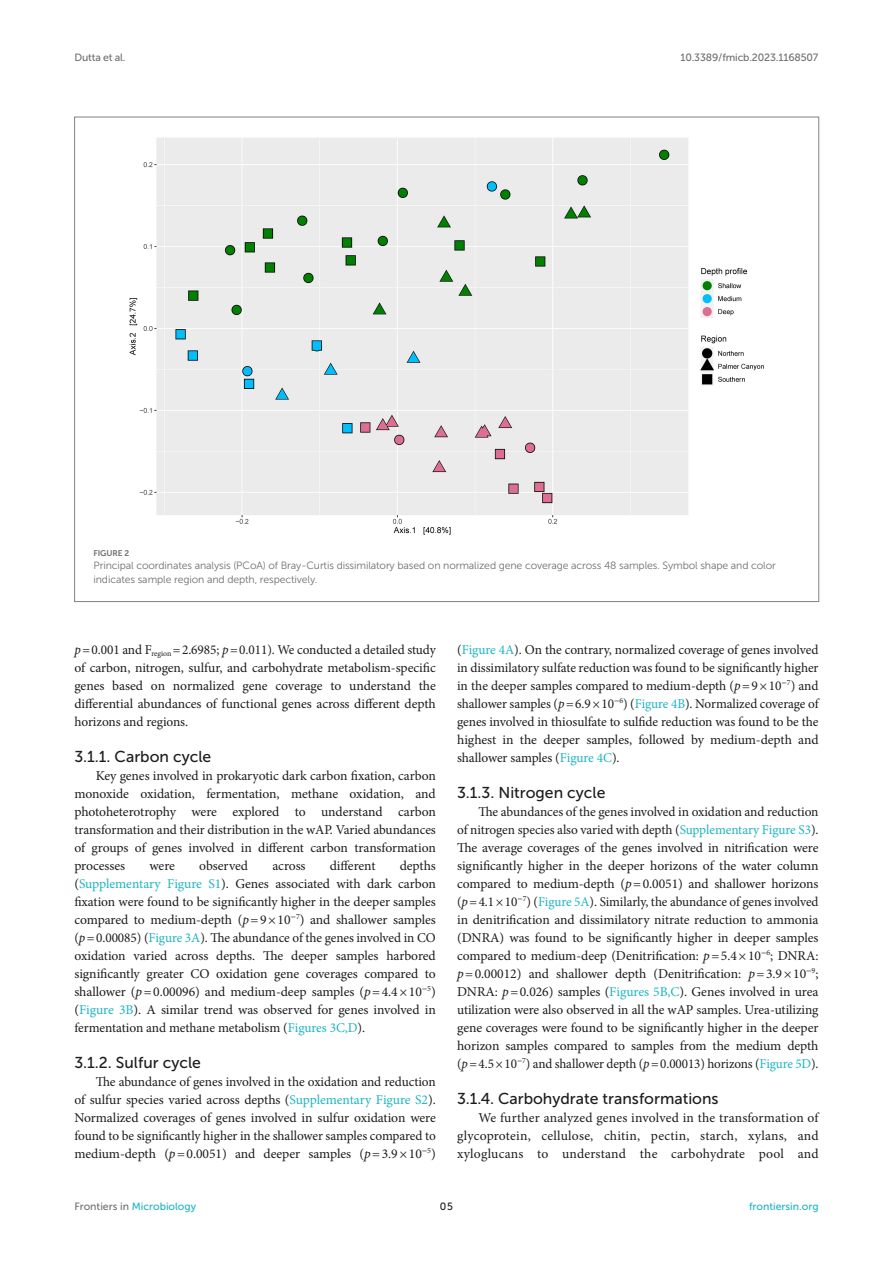
<style>
.page{position:relative;width:893px;height:1263px;background:#fff}
.page>*{position:absolute;margin:0;border:0;box-sizing:border-box;transform-origin:0 0}
.HEAD_3{font:15.75px "Museo Sans 500";color:#1b1c1b}
.TEXT_FLUSH{font:13.5px/18px "Minion Pro";letter-spacing:-.005em;color:#1b1c1b;text-align:justify}
.FIG_LEG{font:10.5px/13.5px "Museo Sans 300";letter-spacing:-.01em;color:#706f70}
.t1{font:10.5px "Museo Sans 500";color:#1db5c3}
.t2{font:10.5px "Museo Sans 500";letter-spacing:-.015em;color:#706f70}
.t3{font:10.5px "Museo Sans 500";color:#1b1c1b}
.FIG_HD{font:8.25px "Museo Sans 700";letter-spacing:-.01em;color:#706f70}
.s1{font-style:italic}
.s2{color:#1db5c3}
.s3{color:#706f70}
</style>
<div class="page">
<img style="left:129px;top:138px;width:635px;height:397px">
<p class="t2" style="left:74px;top:51px;width:53px">Dutta et al.</p>
<p class="t2" style="left:680px;top:51px;width:140px">10.3389/fmicb.2023.1168507</p>
<p class="FIG_HD" style="left:94px;top:548px;width:37px">FIGURE 2</p>
<p class="FIG_LEG" style="left:94px;top:559px;width:684px">Principal coordinates analysis (PCoA) of Bray-Curtis dissimilatory based on normalized gene coverage across 48 samples. Symbol shape and color indicates sample region and depth, respectively.</p>
<p class="TEXT_FLUSH" style="left:74px;top:641px;width:363px"><span class="s1">p</span>=0.001 and F<sub>region</sub> =2.6985; <span class="s1">p</span>=0.011). We conducted a detailed study of carbon, nitrogen, sulfur, and carbohydrate metabolism-specific genes based on normalized gene coverage to understand the differential abundances of functional genes across different depth horizons and regions.</p>
<p class="HEAD_3" style="left:74px;top:748px;width:138px">3.1.1. Carbon cycle</p>
<p class="TEXT_FLUSH" style="left:74px;top:767px;width:363px;text-indent:21px">Key genes involved in prokaryotic dark carbon fixation, carbon monoxide oxidation, fermentation, methane oxidation, and photoheterotrophy were explored to understand carbon transformation and their distribution in the wAP. Varied abundances of groups of genes involved in different carbon transformation processes</p>
<p class="TEXT_FLUSH" style="left:74px;top:857px;width:363px;text-indent:325px">depths (<span class="s2">Supplementary Figure S1</span>). Genes associated with dark carbon fixation were found to be significantly higher in the deeper samples compared to medium-depth (<span class="s1">p</span>=9×10<sup>−</sup><sup>7</sup>) and shallower samples (<span class="s1">p</span>=0.00085) (<span class="s2">Figure 3A</span>). The abundance of the genes involved in CO oxidation varied across depths. The deeper samples harbored significantly greater CO oxidation gene coverages compared to shallower (<span class="s1">p</span>=0.00096) and medium-deep samples (<span class="s1">p</span>=4.4×10<sup>−</sup><sup>5</sup>) (<span class="s2">Figure 3B</span>). A similar trend was observed for genes involved in fermentation and methane metabolism (<span class="s2">Figures 3C,D</span>).</p>
<p class="HEAD_3" style="left:74px;top:1054px;width:128px">3.1.2. Sulfur cycle</p>
<p class="TEXT_FLUSH" style="left:74px;top:1073px;width:363px;text-indent:21px">The abundance of genes involved in the oxidation and reduction of sulfur species varied across depths (<span class="s2">Supplementary Figure S2</span>).<br>Normalized coverages of genes involved in sulfur oxidation were found to be significantly higher in the shallower samples compared to medium-depth (<span class="s1">p</span>=0.0051) and deeper samples (<span class="s1">p</span>=3.9×10<sup>−</sup><sup>5</sup>)</p>
<p class="TEXT_FLUSH" style="left:149px;top:857px;width:27px">were</p>
<p class="TEXT_FLUSH" style="left:199px;top:857px;width:50px">observed</p>
<p class="TEXT_FLUSH" style="left:272px;top:857px;width:35px">across</p>
<p class="TEXT_FLUSH" style="left:330px;top:857px;width:47px">different</p>
<p class="TEXT_FLUSH" style="left:457px;top:641px;width:363px">(<span class="s2">Figure 4A</span>). On the contrary, normalized coverage of genes involved in dissimilatory sulfate reduction was found to be significantly higher in the deeper samples compared to medium-depth (<span class="s1">p</span>=9×10<sup>−</sup><sup>7</sup>) and shallower samples (<span class="s1">p</span>=6.9×10<sup>−</sup><sup>6</sup>) (<span class="s2">Figure 4B</span>). Normalized coverage of genes involved in thiosulfate to sulfide reduction was found to be the highest in the deeper samples, followed by medium-depth and shallower samples (<span class="s2">Figure 4C</span>).</p>
<p class="HEAD_3" style="left:457px;top:784px;width:150px">3.1.3. Nitrogen cycle</p>
<p class="TEXT_FLUSH" style="left:457px;top:803px;width:363px;text-indent:21px">The abundances of the genes involved in oxidation and reduction of nitrogen species also varied with depth (<span class="s2">Supplementary Figure S3</span>).<br>The average coverages of the genes involved in nitrification were significantly higher in the deeper horizons of the water column compared to medium-depth (<span class="s1">p</span>=0.0051) and shallower horizons (<span class="s1">p</span>=4.1×10<sup>−</sup><sup>7</sup>) (<span class="s2">Figure 5A</span>). Similarly, the abundance of genes involved in denitrification and dissimilatory nitrate reduction to ammonia (DNRA) was found to be significantly higher in deeper samples compared to medium-deep (Denitrification: <span class="s1">p</span>=5.4×10<sup>−</sup><sup>6</sup>; DNRA: <span class="s1">p</span>=0.00012) and shallower depth (Denitrification: <span class="s1">p</span>=3.9×10<sup>−</sup><sup>9</sup>; DNRA: <span class="s1">p</span>=0.026) samples (<span class="s2">Figures 5B,C</span>). Genes involved in urea utilization were also observed in all the wAP samples. Urea-utilizing gene coverages were found to be significantly higher in the deeper horizon samples compared to samples from the medium depth (<span class="s1">p</span>=4.5×10<sup>−</sup><sup>7</sup>) and shallower depth (<span class="s1">p</span>=0.00013) horizons (<span class="s2">Figure 5D</span>).</p>
<p class="HEAD_3" style="left:457px;top:1090px;width:263px">3.1.4. Carbohydrate transformations</p>
<p class="TEXT_FLUSH" style="left:457px;top:1109px;width:363px;text-indent:21px">We further analyzed genes involved in the transformation of glycoprotein, cellulose, chitin, pectin, starch, xylans, and xyloglucans to understand the carbohydrate pool and</p>
<p class="t1" style="left:74px;top:1200px;width:123px"><span class="s3">Frontiers in</span> Microbiology</p>
<p class="t3" style="left:440px;top:1200px;width:14px">05</p>
<p class="t1" style="left:749px;top:1200px;width:71px">frontiersin.org</p>
</div>
